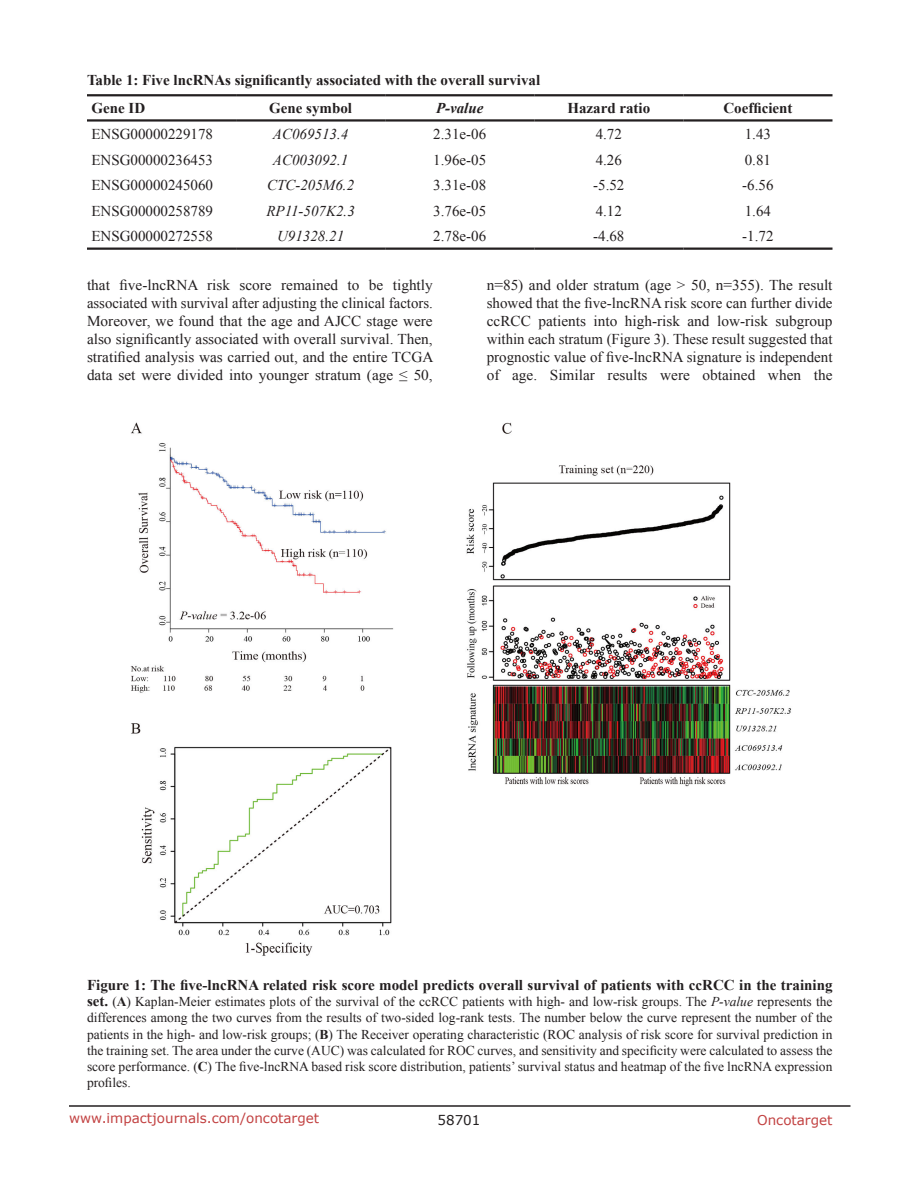
<style>
.page{position:relative;width:918px;height:1188px;background:#fff}
.page>*{position:absolute;margin:0;border:0;box-sizing:border-box;transform-origin:0 0}
.BodyText{font:15px/18px "Times New Roman";color:#231f20;text-align:justify}
.figuretext{font:700 15px "Times New Roman";color:#231f20}
.TableText1_Center{font:15px "Times New Roman";color:#231f20}
.TableText1{font:15px "Times New Roman";color:#231f20}
.Table_head{font:700 15px "Times New Roman";color:#231f20}
.TableText1_Center-2{font:italic 15px "Times New Roman";color:#231f20}
.Table_head_centre{font:700 15px "Times New Roman";color:#231f20}
.Table_head_centre-2{font:italic 700 15px "Times New Roman";color:#231f20}
.figuretext-2{font:13.5px/16.2px "Times New Roman";color:#231f20;text-align:justify}
.t1{font:13.5px "Verdana";color:#c24141}
.t2{font:13.5px "Verdana";color:#231f20}
.s1{font-weight:700;font-size:15px}
.s2{font-weight:700}
.s3{font-style:italic}
</style>
<div class="page">
<hr style="left:69px;top:1105px;width:781px;height:2px;background:#231f20">
<img style="left:130px;top:422px;width:661px;height:534px">
<svg style="left:87px;top:96px;width:745px;height:1px"></svg>
<hr style="left:87px;top:94px;width:149px;height:2px;background:#231f20">
<hr style="left:236px;top:94px;width:149px;height:2px;background:#231f20">
<hr style="left:385px;top:94px;width:149px;height:2px;background:#231f20">
<hr style="left:534px;top:94px;width:149px;height:2px;background:#231f20">
<hr style="left:683px;top:94px;width:150px;height:2px;background:#231f20">
<hr style="left:87px;top:119px;width:149px;height:3px;background:#231f20">
<hr style="left:236px;top:119px;width:149px;height:3px;background:#231f20">
<hr style="left:385px;top:119px;width:149px;height:3px;background:#231f20">
<hr style="left:534px;top:119px;width:149px;height:3px;background:#231f20">
<hr style="left:683px;top:119px;width:150px;height:3px;background:#231f20">
<hr style="left:87px;top:248px;width:149px;height:2px;background:#231f20">
<hr style="left:236px;top:248px;width:149px;height:2px;background:#231f20">
<hr style="left:385px;top:248px;width:149px;height:2px;background:#231f20">
<hr style="left:534px;top:248px;width:149px;height:2px;background:#231f20">
<hr style="left:683px;top:248px;width:150px;height:2px;background:#231f20">
<p class="Table_head" style="left:87px;top:70px;width:455px">Table 1: Five lncRNAs significantly associated with the overall survival</p>
<p class="Table_head_centre" style="left:92px;top:98px;width:55px">Gene ID</p>
<p class="Table_head_centre" style="left:269px;top:98px;width:84px">Gene symbol</p>
<p class="Table_head_centre-2" style="left:436px;top:97px;width:49px">P-value</p>
<p class="Table_head_centre" style="left:567px;top:98px;width:84px">Hazard ratio</p>
<p class="Table_head_centre" style="left:723px;top:98px;width:71px">Coefficient</p>
<p class="TableText1" style="left:92px;top:124px;width:123px">ENSG00000229178</p>
<p class="TableText1_Center-2" style="left:273px;top:124px;width:77px">AC069513.4</p>
<p class="TableText1_Center" style="left:433px;top:124px;width:54px">2.31e-06</p>
<p class="TableText1_Center" style="left:596px;top:124px;width:28px">4.72</p>
<p class="TableText1_Center" style="left:745px;top:124px;width:28px">1.43</p>
<p class="TableText1" style="left:92px;top:150px;width:123px">ENSG00000236453</p>
<p class="TableText1_Center-2" style="left:273px;top:150px;width:77px">AC003092.1</p>
<p class="TableText1_Center" style="left:433px;top:150px;width:54px">1.96e-05</p>
<p class="TableText1_Center" style="left:596px;top:150px;width:28px">4.26</p>
<p class="TableText1_Center" style="left:745px;top:150px;width:28px">0.81</p>
<p class="TableText1" style="left:92px;top:175px;width:123px">ENSG00000245060</p>
<p class="TableText1_Center-2" style="left:267px;top:175px;width:89px">CTC-205M6.2</p>
<p class="TableText1_Center" style="left:433px;top:175px;width:54px">3.31e-08</p>
<p class="TableText1_Center" style="left:593px;top:175px;width:33px">-5.52</p>
<p class="TableText1_Center" style="left:742px;top:175px;width:33px">-6.56</p>
<p class="TableText1" style="left:92px;top:201px;width:123px">ENSG00000258789</p>
<p class="TableText1_Center-2" style="left:266px;top:200px;width:90px">RP11-507K2.3</p>
<p class="TableText1_Center" style="left:433px;top:201px;width:54px">3.76e-05</p>
<p class="TableText1_Center" style="left:596px;top:201px;width:28px">4.12</p>
<p class="TableText1_Center" style="left:745px;top:201px;width:28px">1.64</p>
<p class="TableText1" style="left:92px;top:226px;width:123px">ENSG00000272558</p>
<p class="TableText1_Center-2" style="left:277px;top:226px;width:69px">U91328.21</p>
<p class="TableText1_Center" style="left:433px;top:226px;width:54px">2.78e-06</p>
<p class="TableText1_Center" style="left:593px;top:226px;width:33px">-4.68</p>
<p class="TableText1_Center" style="left:742px;top:226px;width:33px">-1.72</p>
<p class="BodyText" style="left:87px;top:276px;width:348px">that five-lncRNA risk score remained to be tightly associated with survival after adjusting the clinical factors.<br>Moreover, we found that the age and AJCC stage were also significantly associated with overall survival. Then, stratified analysis was carried out, and the entire TCGA data set were divided into younger stratum (age ≤ 50,</p>
<p class="BodyText" style="left:487px;top:276px;width:347px">n=85) and older stratum (age &gt; 50, n=355). The result showed that the five-lncRNA risk score can further divide ccRCC patients into high-risk and low-risk subgroup within each stratum (Figure 3). These result suggested that prognostic value of five-lncRNA signature is independent of age. Similar results were obtained when the</p>
<p class="figuretext" style="left:87px;top:975px;width:747px">Figure 1: The five-lncRNA related risk score model predicts overall survival of patients with ccRCC in the training</p>
<p class="figuretext-2" style="left:87px;top:993px;width:747px"><span class="s1">set.</span> (<span class="s2">A</span>) Kaplan-Meier estimates plots of the survival of the ccRCC patients with high- and low-risk groups. The <span class="s3">P-value</span> represents the differences among the two curves from the results of two-sided log-rank tests. The number below the curve represent the number of the patients in the high- and low-risk groups; (<span class="s2">B</span>) The Receiver operating characteristic (ROC analysis of risk score for survival prediction in the training set. The area under the curve (AUC) was calculated for ROC curves, and sensitivity and specificity were calculated to assess the score performance. (<span class="s2">C</span>) The five-lncRNA based risk score distribution, patients’ survival status and heatmap of the five lncRNA expression profiles.</p>
<p class="t1" style="left:69px;top:1109px;width:252px">www.impactjournals.com/oncotarget</p>
<p class="t2" style="left:438px;top:1111px;width:44px">58701</p>
<p class="t1" style="left:757px;top:1111px;width:77px">Oncotarget</p>
</div>
